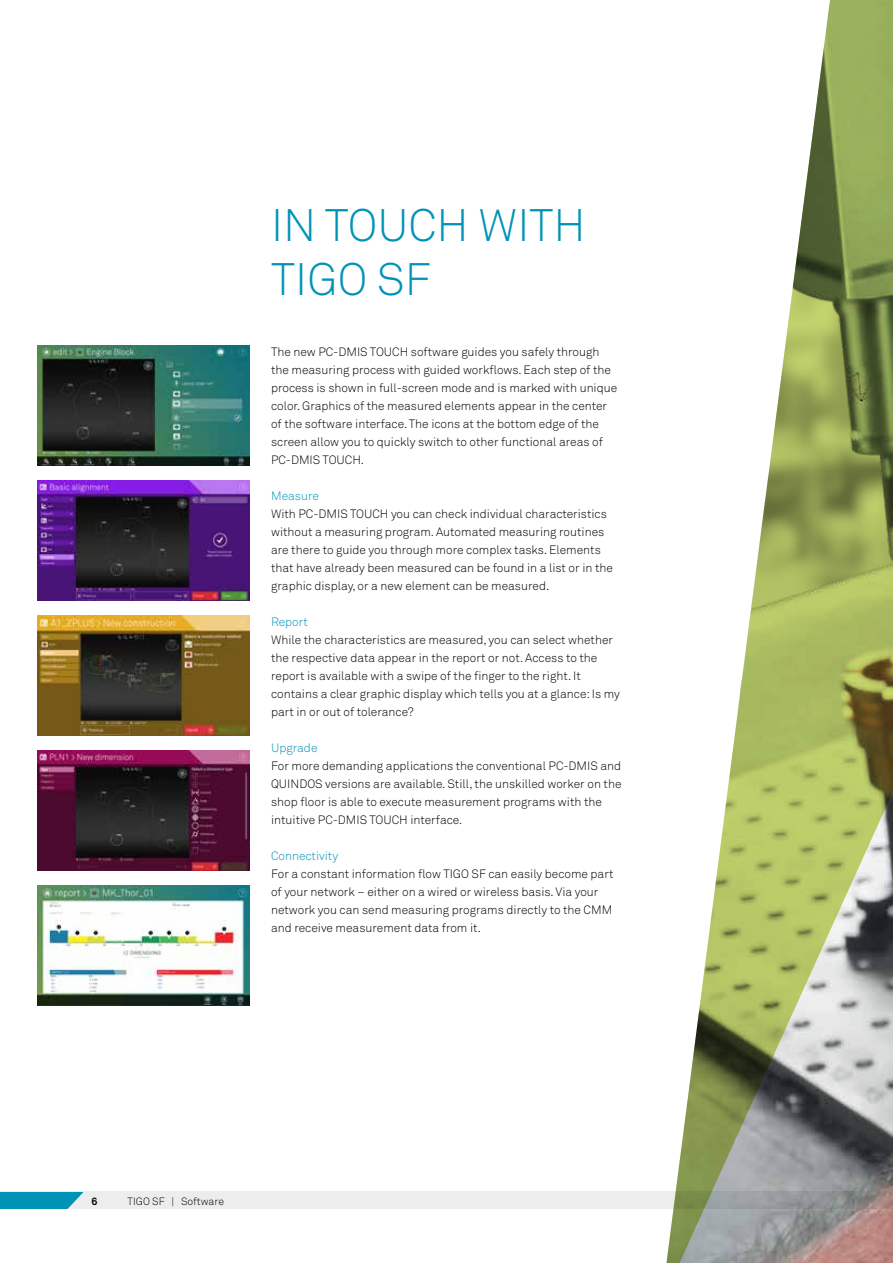
<style>
.page{position:relative;width:893px;height:1263px;background:#fff}
.page>*{position:absolute;margin:0;border:0;box-sizing:border-box;transform-origin:0 0}
.t1{font:45px/54px "Akkurat Light Pro";color:#0093b6}
.t2{font:12px/18px "Akkurat Light Pro";color:#000}
.t3{font:12px "Akkurat Light Pro";color:#0093b6}
.t4{font:10.5px "Akkurat Light Pro";color:#000}
.t5{font:700 10.5px "Akkurat Pro";color:#000}
</style>
<div class="page">
<img style="left:37px;top:346px;width:213px;height:119px">
<img style="left:37px;top:616px;width:213px;height:119px">
<img style="left:37px;top:750px;width:213px;height:120px">
<img style="left:37px;top:885px;width:213px;height:120px">
<img style="left:37px;top:481px;width:213px;height:119px">
<svg style="left:661px;top:0;width:232px;height:1263px"></svg>
<svg style="left:84px;top:1192px;width:809px;height:17px;background:#d3d4d2"></svg>
<svg style="left:0;top:1192px;width:84px;height:17px"></svg>
<h1 class="t1" style="left:271px;top:200px;width:316px">IN TOUCH WITH<br>TIGO SF</h1>
<p class="t2" style="left:271px;top:343px;width:348px">The new PC-DMIS TOUCH software guides you safely through the measuring process with guided workflows. Each step of the process is shown in full-screen mode and is marked with unique color. Graphics of the measured elements appear in the center of the software interface. The icons at the bottom edge of the screen allow you to quickly switch to other functional areas of PC-DMIS TOUCH.</p>
<p class="t3" style="left:271px;top:489px;width:49px">Measure</p>
<p class="t2" style="left:271px;top:505px;width:343px">With PC-DMIS TOUCH you can check individual characteristics without a measuring program. Automated measuring routines are there to guide you through more complex tasks. Elements that have already been measured can be found in a list or in the graphic display, or a new element can be measured.</p>
<p class="t3" style="left:271px;top:615px;width:38px">Report</p>
<p class="t2" style="left:271px;top:631px;width:350px">While the characteristics are measured, you can select whether the respective data appear in the report or not. Access to the report is available with a swipe of the finger to the right. It contains a clear graphic display which tells you at a glance: Is my part in or out of tolerance?</p>
<p class="t3" style="left:271px;top:741px;width:48px">Upgrade</p>
<p class="t2" style="left:271px;top:757px;width:352px">For more demanding applications the conventional PC-DMIS and QUINDOS versions are available. Still, the unskilled worker on the shop floor is able to execute measurement programs with the intuitive PC-DMIS TOUCH interface.</p>
<p class="t3" style="left:271px;top:849px;width:69px">Connectivity</p>
<p class="t2" style="left:271px;top:865px;width:344px">For a constant information flow TIGO SF can easily become part of your network – either on a wired or wireless basis. Via your network you can send measuring programs directly to the CMM and receive measurement data from it.</p>
<p class="t5" style="left:91px;top:1194px;width:7px">6</p>
<p class="t4" style="left:128px;top:1195px;width:98px">TIGO SF | Software</p>
</div>
